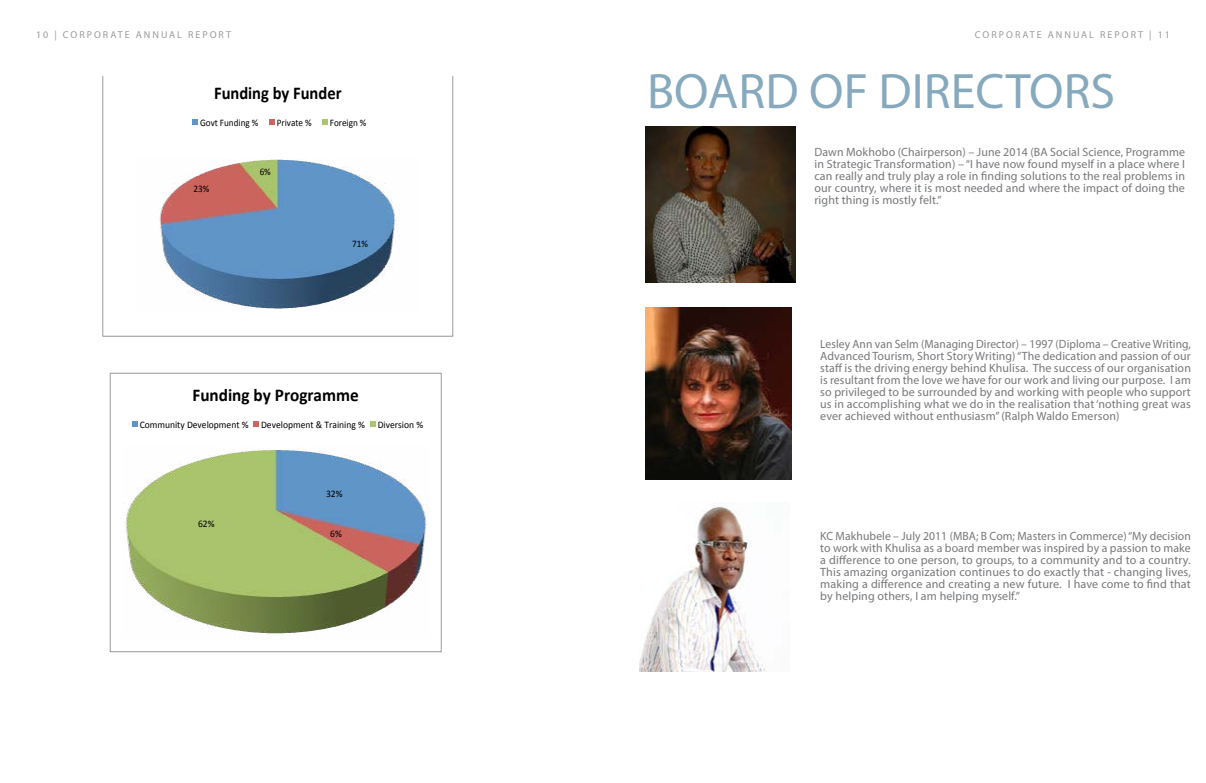
<style>
.page{position:relative;width:1206px;height:783px;background:#fff}
.page>*{position:absolute;margin:0;border:0;box-sizing:border-box;transform-origin:0 0}
.t1{font:50px "Myriad Pro";color:#6894ad}
.t2{font:700 18px "Calibri";color:#000;scale:.96 1}
.t3{font:700 18px "Calibri";color:#000;scale:.92 1}
.t4{font:12px/12px "Myriad Pro";letter-spacing:.01em;color:#77787b;text-align:justify}
.t5{font:12px/12px "Myriad Pro";letter-spacing:.01em;color:#77787b;text-align:justify;scale:.96 1}
.t6{font:10px "Calibri";color:#000;scale:.96 1}
.t7{font:10px "Myriad Pro";letter-spacing:.2em;color:#999b9c}
.t8{font:10px "Calibri";color:#000;scale:.92 1}
</style>
<div class="page">
<img style="left:646px;top:126px;width:150px;height:156px">
<img style="left:639px;top:503px;width:127px;height:169px">
<svg style="left:102px;top:77px;width:351px;height:260px"></svg>
<img style="left:123px;top:448px;width:305px;height:187px">
<svg style="left:132px;top:421px;width:6px;height:6px"></svg>
<svg style="left:254px;top:421px;width:5px;height:6px"></svg>
<svg style="left:370px;top:421px;width:6px;height:6px"></svg>
<div style="left:110px;top:373px;width:332px;height:279px;border:1px solid #989898"></div>
<img style="left:646px;top:307px;width:146px;height:173px">
<p class="t7" style="left:36px;top:29px;width:197px">10 | CORPORATE ANNUAL REPORT</p>
<p class="t7" style="left:975px;top:29px;width:197px">CORPORATE ANNUAL REPORT | 11</p>
<h2 class="t3" style="left:214px;top:82px;width:140px">Funding by Funder</h2>
<p class="t8" style="left:200px;top:117px;width:65px">Govt Funding %</p>
<p class="t8" style="left:277px;top:117px;width:39px">Private %</p>
<p class="t8" style="left:330px;top:117px;width:41px">Foreign %</p>
<p class="t8" style="left:194px;top:183px;width:19px">23%</p>
<p class="t8" style="left:260px;top:166px;width:14px">6%</p>
<p class="t8" style="left:352px;top:238px;width:19px">71%</p>
<h2 class="t2" style="left:192px;top:383px;width:175px">Funding by Programme</h2>
<p class="t6" style="left:140px;top:418px;width:115px">Community Development %</p>
<p class="t6" style="left:261px;top:418px;width:110px">Development &amp; Training %</p>
<p class="t6" style="left:378px;top:418px;width:49px">Diversion %</p>
<p class="t6" style="left:198px;top:517px;width:19px">62%</p>
<p class="t6" style="left:326px;top:488px;width:19px">32%</p>
<p class="t6" style="left:330px;top:527px;width:14px">6%</p>
<h1 class="t1" style="left:647px;top:60px;width:470px">BOARD OF DIRECTORS</h1>
<p class="t4" style="left:814px;top:146px;width:372px">Dawn Mokhobo (Chairperson) – June 2014 (BA Social Science, Programme in Strategic Transformation) – “I have now found myself in a place where I can really and truly play a role in finding solutions to the real problems in our country, where it is most needed and where the impact of doing the right thing is mostly felt.”</p>
<p class="t5" style="left:820px;top:338px;width:388px">Lesley Ann van Selm (Managing Director) – 1997 (Diploma – Creative Writing, Advanced Tourism, Short Story Writing) “The dedication and passion of our staff is the driving energy behind Khulisa. The success of our organisation is resultant from the love we have for our work and living our purpose. I am so privileged to be surrounded by and working with people who support us in accomplishing what we do in the realisation that ‘nothing great was ever achieved without enthusiasm” (Ralph Waldo Emerson)</p>
<p class="t4" style="left:820px;top:530px;width:372px">KC Makhubele – July 2011 (MBA; B Com; Masters in Commerce) “My decision to work with Khulisa as a board member was inspired by a passion to make a difference to one person, to groups, to a community and to a country.<br>This amazing organization continues to do exactly that - changing lives, making a difference and creating a new future. I have come to find that by helping others, I am helping myself.”</p>
</div>
